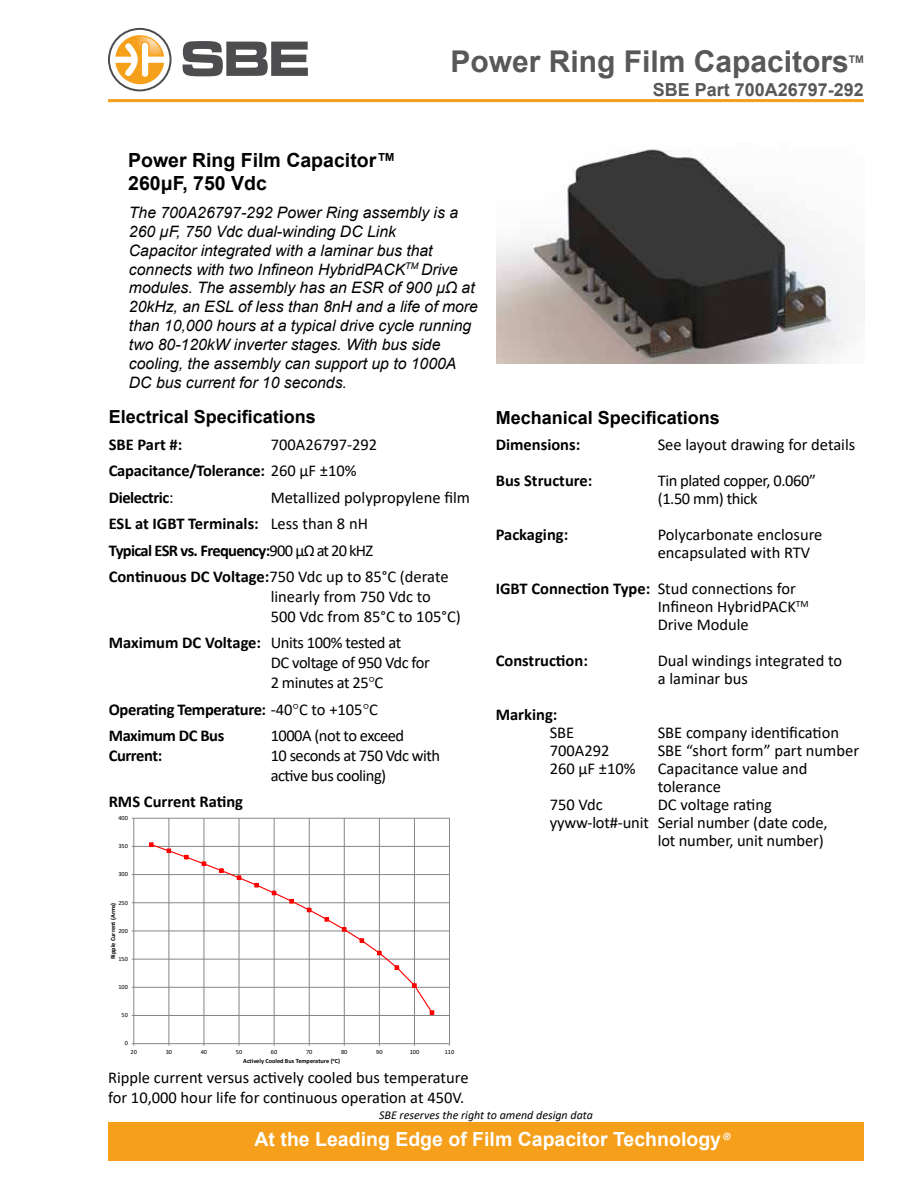
<style>
.page{position:relative;width:918px;height:1188px;background:#fff}
.page>*{position:absolute;margin:0;border:0;box-sizing:border-box;transform-origin:0 0}
.t1{font:700 30px "Arial";color:#58585a}
.t2{font:700 19.5px "Arial";color:#fff}
.t3{font:700 19.5px/23.4px "Arial";color:#000}
.t4{font:700 18px "Arial";color:#000}
.t5{font:700 18px "Arial";color:#58585a}
.t6{font:16.5px/18px "Calibri";color:#000}
.t7{font:700 16.5px/26.5px "Calibri";letter-spacing:-.01em;color:#000}
.t8{font:16.5px/19.8px "Calibri";letter-spacing:-.025em;color:#000}
.t9{font:16.5px/19.8px "Calibri";letter-spacing:-.03em;color:#000}
.t10{font:italic 15.75px/18.9px "Arial";color:#000}
.t11{font:italic 12px "Calibri";color:#000}
.t12{font:700 10.5px "Arial";color:#58585a}
.t13{font:700 6.3px "Calibri";color:#000}
.t14{font:6.3px "Calibri";letter-spacing:.005em;color:#000}
.s1{font-weight:400}
.s2{font-weight:700}
.s3{font-family:"Times New Roman"}
.s4{font-family:"Times New Roman";font-weight:400}
.s5{font-family:"Calibri";font-weight:400;font-style:italic}
</style>
<div class="page">
<hr style="left:108px;top:99px;width:756px;height:3px;background:#f59f1a">
<div style="left:108px;top:1122px;width:756px;height:39px;background:#f59f1a"></div>
<svg style="left:183px;top:41px;width:125px;height:35px"></svg>
<svg style="left:108px;top:28px;width:64px;height:63px"></svg>
<svg style="left:131px;top:817px;width:319px;height:229px"></svg>
<img style="left:496px;top:149px;width:353px;height:214px">
<h1 class="t1" style="left:450px;top:41px;width:400px">Power Ring Film Capacitors</h1>
<p class="t12" style="left:849px;top:52px;width:17px">TM</p>
<p class="t5" style="left:653px;top:77px;width:213px">SBE Part 700A26797-292</p>
<p class="t3" style="left:128px;top:148px;width:269px">Power Ring Film Capacitor™<br>260μF, 750 Vdc</p>
<p class="t10" style="left:129px;top:203px;width:351px">The 700A26797-292 Power Ring assembly is a 260 µF, 750 Vdc dual-winding DC Link<br>Capacitor integrated with a laminar bus that connects with two Infineon HybridPACK<sup>TM</sup> Drive modules. The assembly has an ESR of 900 µΩ at 20kHz, an ESL of less than 8nH and a life of more than 10,000 hours at a typical drive cycle running two 80-120kW inverter stages. With bus side cooling, the assembly can support up to 1000A DC bus current for 10 seconds.</p>
<p class="t4" style="left:109px;top:404px;width:209px">Electrical Specifications</p>
<p class="t7" style="left:109px;top:431px;width:75px">SBE Part #:</p>
<p class="t7" style="left:109px;top:431px;width:270px;text-indent:162px"><span class="s1">700A26797-292<br></span>Capacitance/Tolerance: <span class="s1">260 µF ±10%<br></span>Dielectric<span class="s1">:</span></p>
<p class="t6" style="left:109px;top:484px;width:363px;line-height:26.5px;text-indent:162px">Metallized polypropylene film <span class="s2">ESL at IGBT Terminals:</span> Less than 8 nH<br><span class="s2">Typical ESR vs. Frequency:</span>900 µΩ at 20 kHZ<br><span class="s2">Continuous DC Voltage:</span>750 Vdc up to 85°C (derate</p>
<p class="t6" style="left:271px;top:586px;width:192px;line-height:19.8px">linearly from 750 Vdc to<br>500 Vdc from 85°C to 105°C)</p>
<p class="t8" style="left:271px;top:633px;width:161px;text-indent:-162px"><span class="s2">Maximum DC Voltage:</span> Units 100% tested at<br>DC voltage of 950 Vdc for<br>2 minutes at 25<span class="s3">°</span>C</p>
<p class="t7" style="left:109px;top:696px;width:271px">Operating Temperature: <span class="s1">-40</span><span class="s4">°</span><span class="s1">C to +105</span><span class="s4">°</span><span class="s1">C<br></span>Maximum DC Bus</p>
<p class="t9" style="left:271px;top:725px;width:135px">1000A (not to exceed</p>
<p class="t7" style="left:109px;top:742px;width:55px">Current:</p>
<p class="t9" style="left:271px;top:745px;width:171px">10 seconds at 750 Vdc with active bus cooling)</p>
<p class="t7" style="left:109px;top:788px;width:136px">RMS Current Rating</p>
<p class="t14" style="left:118px;top:814px;width:11px">400</p>
<p class="t14" style="left:118px;top:842px;width:11px">350</p>
<p class="t14" style="left:118px;top:870px;width:11px">300</p>
<p class="t14" style="left:118px;top:898px;width:11px">250</p>
<p class="t13" style="left:109px;top:959px;width:58px;rotate:-90deg">Ripple Current (Arms)</p>
<p class="t14" style="left:118px;top:926px;width:11px">200</p>
<p class="t14" style="left:118px;top:954px;width:11px">150</p>
<p class="t14" style="left:118px;top:983px;width:11px">100</p>
<p class="t14" style="left:122px;top:1011px;width:8px">50</p>
<p class="t14" style="left:125px;top:1039px;width:5px">0</p>
<p class="t14" style="left:131px;top:1047px;width:8px">20</p>
<p class="t14" style="left:166px;top:1047px;width:8px">30</p>
<p class="t14" style="left:201px;top:1047px;width:8px">40</p>
<p class="t14" style="left:236px;top:1047px;width:8px">50</p>
<p class="t14" style="left:271px;top:1047px;width:8px">60</p>
<p class="t14" style="left:306px;top:1047px;width:8px">70</p>
<p class="t14" style="left:341px;top:1047px;width:8px">80</p>
<p class="t14" style="left:376px;top:1047px;width:8px">90</p>
<p class="t14" style="left:410px;top:1047px;width:11px">100</p>
<p class="t14" style="left:445px;top:1047px;width:11px">110</p>
<p class="t13" style="left:243px;top:1056px;width:99px">Actively Cooled Bus Temperature (<sup>o</sup>C)</p>
<p class="t6" style="left:108px;top:1067px;width:362px;line-height:19.8px">Ripple current versus actively cooled bus temperature for 10,000 hour life for continuous operation at 450V.</p>
<p class="t4" style="left:496px;top:405px;width:226px">Mechanical Specifications</p>
<p class="t7" style="left:496px;top:431px;width:86px">Dimensions:</p>
<p class="t6" style="left:658px;top:435px;width:199px">See layout drawing for details</p>
<p class="t7" style="left:496px;top:467px;width:98px">Bus Structure:</p>
<p class="t8" style="left:658px;top:471px;width:160px;line-height:18px">Tin plated copper, 0.060” (1.50 mm) thick</p>
<p class="t7" style="left:496px;top:521px;width:74px">Packaging:</p>
<p class="t6" style="left:658px;top:525px;width:166px">Polycarbonate enclosure encapsulated with RTV</p>
<p class="t6" style="left:658px;top:579px;width:153px;text-indent:-162px"><span class="s2">IGBT Connection Type:</span> Stud connections for<br>Infineon HybridPACK<sup>TM<br></sup>Drive Module</p>
<p class="t7" style="left:496px;top:647px;width:94px">Construction:</p>
<p class="t6" style="left:658px;top:651px;width:186px">Dual windings integrated to a laminar bus</p>
<p class="t7" style="left:496px;top:701px;width:63px">Marking:</p>
<p class="t6" style="left:550px;top:723px;width:26px">SBE</p>
<p class="t6" style="left:658px;top:723px;width:183px">SBE company identification</p>
<p class="t6" style="left:550px;top:741px;width:61px">700A292</p>
<p class="t6" style="left:658px;top:741px;width:203px">SBE “short form” part number</p>
<p class="t6" style="left:550px;top:759px;width:87px">260 µF ±10%</p>
<p class="t6" style="left:658px;top:759px;width:151px">Capacitance value and tolerance</p>
<p class="t6" style="left:550px;top:795px;width:55px">750 Vdc</p>
<p class="t6" style="left:658px;top:795px;width:116px">DC voltage rating</p>
<p class="t6" style="left:550px;top:813px;width:279px">yyww-lot#-unit Serial number (date code,</p>
<p class="t6" style="left:658px;top:831px;width:168px">lot number, unit number)</p>
<p class="t11" style="left:379px;top:1107px;width:215px">SBE reserves the right to amend design data</p>
<p class="t2" style="left:255px;top:1126px;width:478px">At the Leading Edge of Film Capacitor Technology<span class="s5">®</span></p>
</div>
